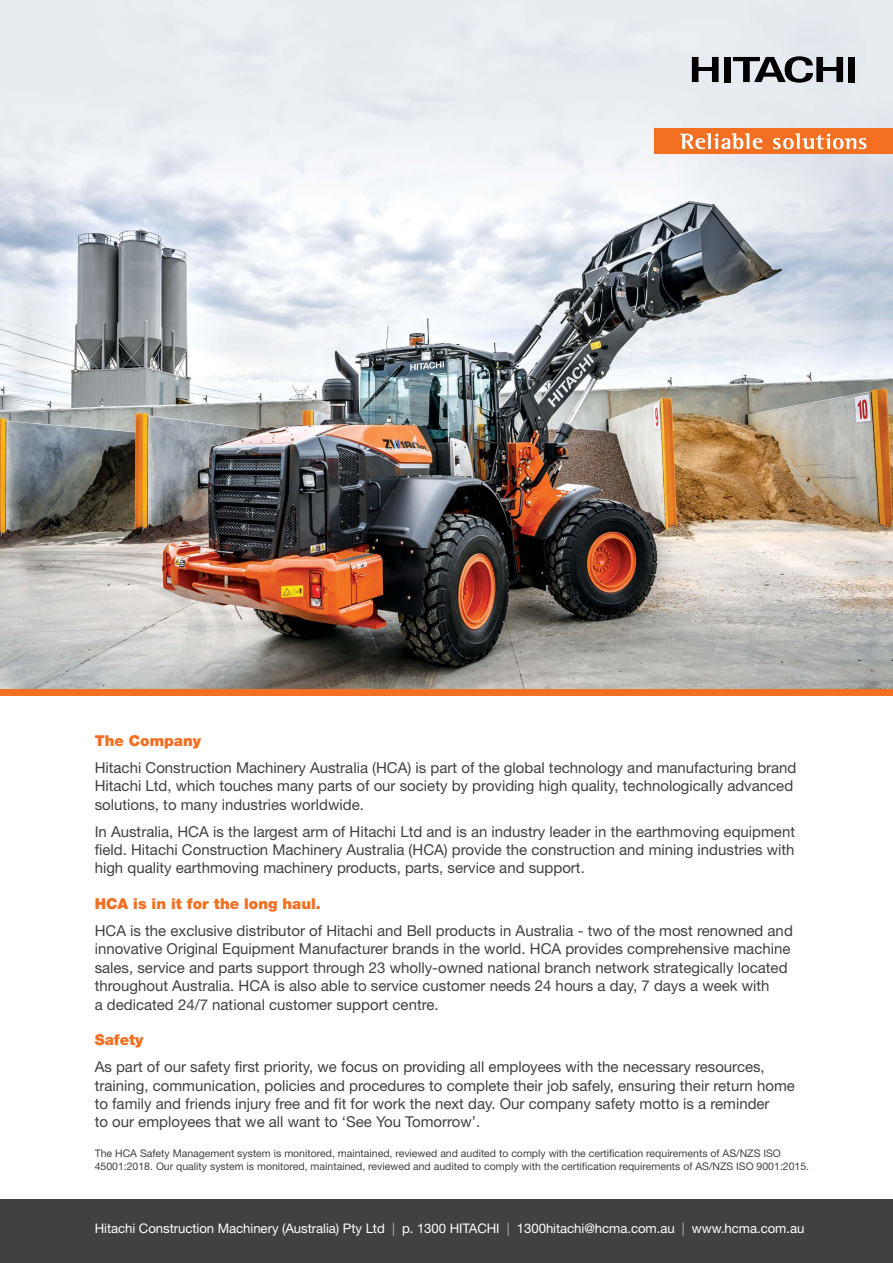
<style>
.page{position:relative;width:893px;height:1263px;background:#fff}
.page>*{position:absolute;margin:0;border:0;box-sizing:border-box;transform-origin:0 0}
.t1{font:15px/18.5px "Helvetica Neue";color:#414042}
.t2{font:900 15px "Helvetica Neue";color:#f36f21}
.t3{font:13.2px "Helvetica Neue";letter-spacing:-.005em;color:#fff}
.t4{font:10.5px/12.6px "Helvetica Neue";color:#414042}
.s1{color:#b1b4b6}
</style>
<div class="page">
<div style="left:0;top:1199px;width:893px;height:64px;background:#414042"></div>
<img style="left:0;top:0;width:893px;height:690px">
<div style="left:848px;top:57px;width:7px;height:25px;background:#000"></div>
<svg style="left:692px;top:57px;width:27px;height:25px"></svg>
<div style="left:724px;top:57px;width:6px;height:25px;background:#000"></div>
<svg style="left:733px;top:56px;width:110px;height:27px;background:#7d7f82"></svg>
<div style="left:654px;top:129px;width:239px;height:25px;background:#f36f21"></div>
<svg style="left:680px;top:133px;width:82px;height:16px"></svg>
<svg style="left:773px;top:133px;width:93px;height:16px"></svg>
<div style="left:0;top:690px;width:893px;height:6px;background:#f36f21"></div>
<p class="t2" style="left:95px;top:731px;width:108px">The Company</p>
<p class="t1" style="left:95px;top:758px;width:703px">Hitachi Construction Machinery Australia (HCA) is part of the global technology and manufacturing brand<br>Hitachi Ltd, which touches many parts of our society by providing high quality, technologically advanced solutions, to many industries worldwide.</p>
<p class="t1" style="left:95px;top:822px;width:702px;text-align:justify">In Australia, HCA is the largest arm of Hitachi Ltd and is an industry leader in the earthmoving equipment field. Hitachi Construction Machinery Australia (HCA) provide the construction and mining industries with high quality earthmoving machinery products, parts, service and support.</p>
<p class="t2" style="left:95px;top:894px;width:228px">HCA is in it for the long haul.</p>
<p class="t1" style="left:95px;top:921px;width:700px">HCA is the exclusive distributor of Hitachi and Bell products in Australia - two of the most renowned and innovative Original Equipment Manufacturer brands in the world. HCA provides comprehensive machine sales, service and parts support through 23 wholly-owned national branch network strategically located throughout Australia. HCA is also able to service customer needs 24 hours a day, 7 days a week with<br>a dedicated 24/7 national customer support centre.</p>
<p class="t2" style="left:95px;top:1031px;width:50px">Safety</p>
<p class="t1" style="left:95px;top:1057px;width:702px">As part of our safety first priority, we focus on providing all employees with the necessary resources, training, communication, policies and procedures to complete their job safely, ensuring their return home to family and friends injury free and fit for work the next day. Our company safety motto is a reminder<br>to our employees that we all want to ‘See You Tomorrow’.</p>
<p class="t4" style="left:95px;top:1147px;width:716px">The HCA Safety Management system is monitored, maintained, reviewed and audited to comply with the certification requirements of AS/NZS ISO<br>45001:2018. Our quality system is monitored, maintained, reviewed and audited to comply with the certification requirements of AS/NZS ISO 9001:2015.</p>
<p class="t3" style="left:95px;top:1221px;width:711px">Hitachi Construction Machinery (Australia) Pty Ltd <span class="s1">|</span> p. 1300 HITACHI <span class="s1">|</span> 1300hitachi@hcma.com.au <span class="s1">|</span> www.hcma.com.au</p>
</div>
